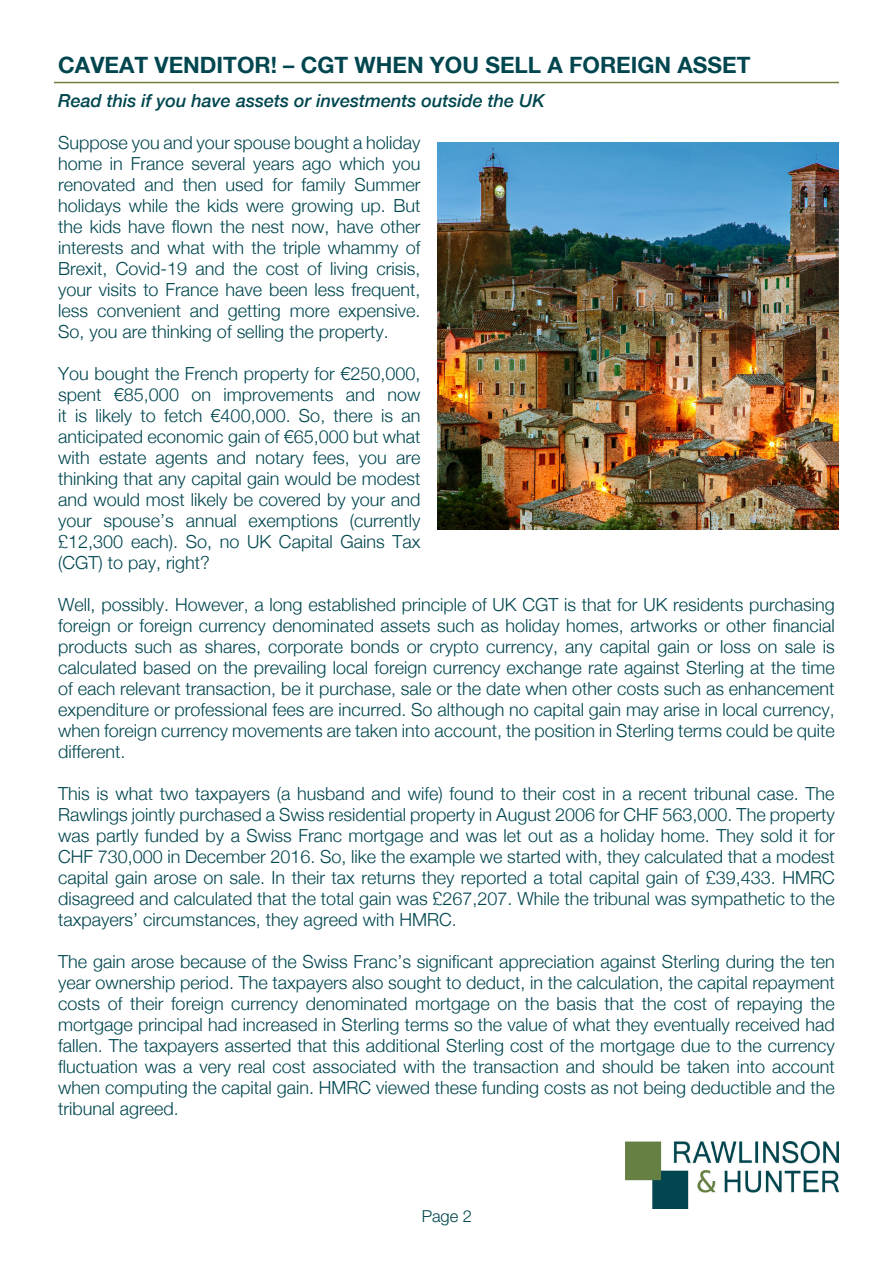
<style>
.page{position:relative;width:893px;height:1263px;background:#fff}
.page>*{position:absolute;margin:0;border:0;box-sizing:border-box;transform-origin:0 0}
.t1{font:700 22.5px "Helvetica Neue LT";color:#01464f}
.Text{font:300 18px/21px "Helvetica Neue LT";color:#01464f;text-align:justify}
.Text-2{font:italic 500 18px "Helvetica Neue LT";color:#01464f}
.t2{font:300 16.5px "Helvetica Neue";color:#01464f}
</style>
<div class="page">
<img style="left:437px;top:142px;width:402px;height:387px">
<img style="left:625px;top:1142px;width:214px;height:67px">
<hr style="left:54px;top:82px;width:785px;height:1px;background:#6f803d">
<p class="t1" style="left:58px;top:51px;width:694px">CAVEAT VENDITOR! – CGT WHEN YOU SELL A FOREIGN ASSET</p>
<p class="Text-2" style="left:58px;top:90px;width:488px">Read this if you have assets or investments outside the UK</p>
<p class="Text" style="left:58px;top:132px;width:364px">Suppose you and your spouse bought a holiday home in France several years ago which you renovated and then used for family Summer holidays while the kids were growing up. But the kids have flown the nest now, have other interests and what with the triple whammy of Brexit, Covid-19 and the cost of living crisis, your visits to France have been less frequent, less convenient and getting more expensive.<br>So, you are thinking of selling the property.</p>
<p class="Text" style="left:58px;top:363px;width:364px">You bought the French property for €250,000, spent €85,000 on improvements and now it is likely to fetch €400,000. So, there is an anticipated economic gain of €65,000 but what with estate agents and notary fees, you are thinking that any capital gain would be modest and would most likely be covered by your and your spouse’s annual exemptions (currently £12,300 each). So, no UK Capital Gains Tax (CGT) to pay, right?</p>
<p class="Text" style="left:58px;top:594px;width:778px">Well, possibly. However, a long established principle of UK CGT is that for UK residents purchasing foreign or foreign currency denominated assets such as holiday homes, artworks or other financial products such as shares, corporate bonds or crypto currency, any capital gain or loss on sale is calculated based on the prevailing local foreign currency exchange rate against Sterling at the time of each relevant transaction, be it purchase, sale or the date when other costs such as enhancement expenditure or professional fees are incurred. So although no capital gain may arise in local currency, when foreign currency movements are taken into account, the position in Sterling terms could be quite different.</p>
<p class="Text" style="left:58px;top:783px;width:778px">This is what two taxpayers (a husband and wife) found to their cost in a recent tribunal case. The Rawlings jointly purchased a Swiss residential property in August 2006 for CHF 563,000. The property was partly funded by a Swiss Franc mortgage and was let out as a holiday home. They sold it for CHF 730,000 in December 2016. So, like the example we started with, they calculated that a modest capital gain arose on sale. In their tax returns they reported a total capital gain of £39,433. HMRC disagreed and calculated that the total gain was £267,207. While the tribunal was sympathetic to the taxpayers’ circumstances, they agreed with HMRC.</p>
<p class="Text" style="left:58px;top:951px;width:778px">The gain arose because of the Swiss Franc’s significant appreciation against Sterling during the ten year ownership period. The taxpayers also sought to deduct, in the calculation, the capital repayment costs of their foreign currency denominated mortgage on the basis that the cost of repaying the mortgage principal had increased in Sterling terms so the value of what they eventually received had fallen. The taxpayers asserted that this additional Sterling cost of the mortgage due to the currency fluctuation was a very real cost associated with the transaction and should be taken into account when computing the capital gain. HMRC viewed these funding costs as not being deductible and the tribunal agreed.</p>
<p class="t2" style="left:422px;top:1206px;width:52px">Page 2</p>
</div>
